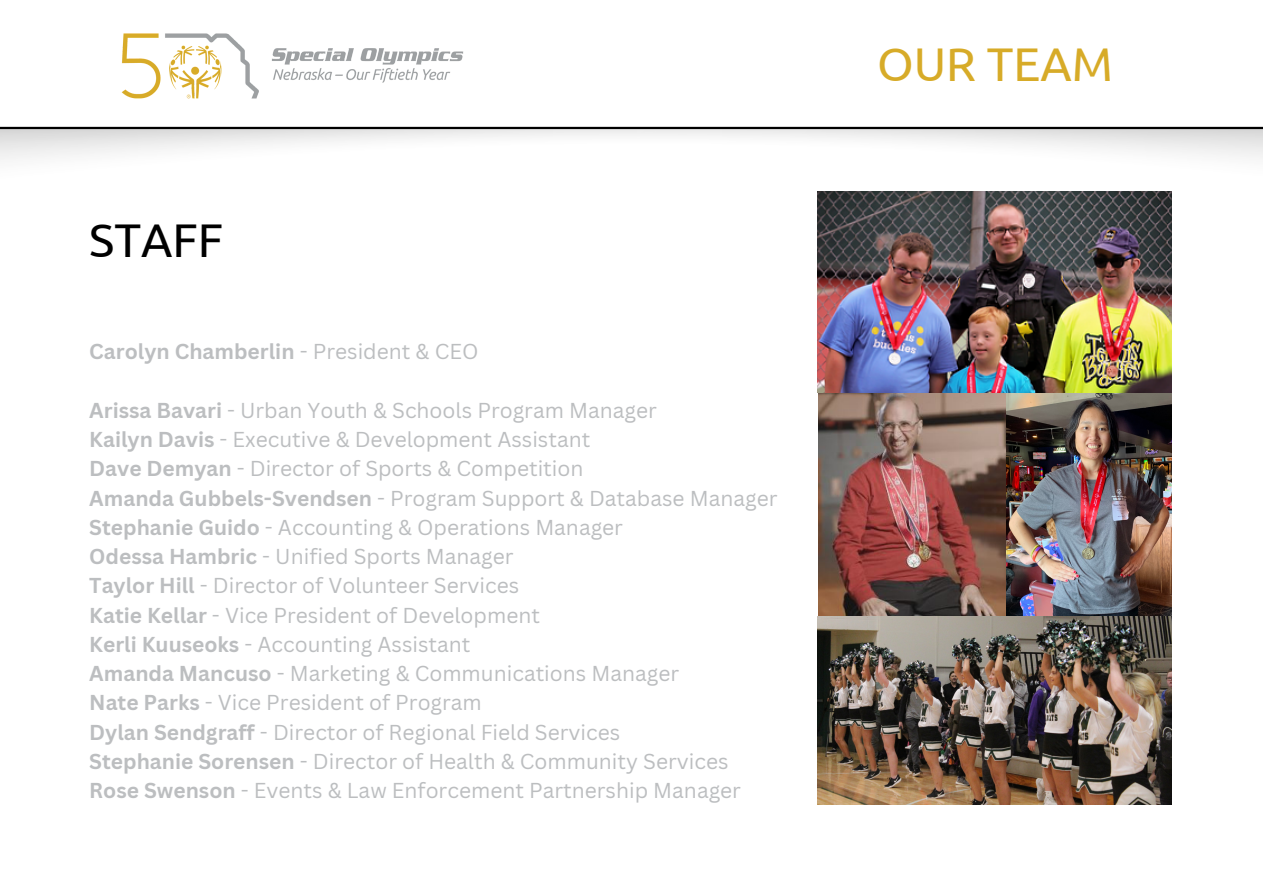
<style>
.page{position:relative;width:1263px;height:894px;background:#fff}
.page>*{position:absolute;margin:0;border:0;box-sizing:border-box;transform-origin:0 0}
.t1{font:47.25px "Ubuntu";color:#d7ab28}
.t2{font:47.25px "Ubuntu";color:#000}
.t3{font:21px "Canva Sans";color:#bcbec0}
.t4{font:700 21px "Canva Sans";color:#bcbec0}
.s1{font-weight:400}
.s2{font-weight:700}
</style>
<div class="page">
<hr style="left:0;top:127px;width:1263px;height:2px;background:#000">
<img style="left:89px;top:33px;width:406px;height:94px">
<img style="left:1005px;top:393px;width:166px;height:223px">
<img style="left:818px;top:392px;width:187px;height:224px">
<img style="left:818px;top:616px;width:353px;height:187px">
<img style="left:818px;top:192px;width:353px;height:200px">
<p class="t2" style="left:89px;top:212px;width:135px">STAFF</p>
<p class="t4" style="left:89px;top:337px;width:391px">Carolyn Chamberlin <span class="s1">- President &amp; CEO</span></p>
<p class="t3" style="left:89px;top:395px;width:569px"><span class="s2">Arissa Bavari</span> - Urban Youth &amp; Schools Program Manager</p>
<p class="t3" style="left:89px;top:424px;width:503px"><span class="s2">Kailyn Davis</span> - Executive &amp; Development Assistant</p>
<p class="t3" style="left:89px;top:454px;width:496px"><span class="s2">Dave Demyan</span> - Director of Sports &amp; Competition</p>
<p class="t3" style="left:89px;top:483px;width:690px"><span class="s2">Amanda Gubbels-Svendsen</span> - Program Support &amp; Database Manager</p>
<p class="t3" style="left:89px;top:512px;width:535px"><span class="s2">Stephanie Guido</span> - Accounting &amp; Operations Manager</p>
<p class="t3" style="left:89px;top:541px;width:426px"><span class="s2">Odessa Hambric</span> - Unified Sports Manager</p>
<p class="t3" style="left:89px;top:570px;width:431px"><span class="s2">Taylor Hill</span> - Director of Volunteer Services</p>
<p class="t3" style="left:89px;top:600px;width:452px"><span class="s2">Katie Kellar</span> - Vice President of Development</p>
<p class="t3" style="left:89px;top:629px;width:383px"><span class="s2">Kerli Kuuseoks</span> - Accounting Assistant</p>
<p class="t3" style="left:89px;top:658px;width:591px"><span class="s2">Amanda Mancuso</span> - Marketing &amp; Communications Manager</p>
<p class="t3" style="left:89px;top:687px;width:394px"><span class="s2">Nate Parks</span> - Vice President of Program</p>
<p class="t3" style="left:89px;top:717px;width:533px"><span class="s2">Dylan Sendgraff</span> - Director of Regional Field Services</p>
<p class="t3" style="left:89px;top:746px;width:641px"><span class="s2">Stephanie Sorensen</span> - Director of Health &amp; Community Services</p>
<p class="t3" style="left:89px;top:775px;width:653px"><span class="s2">Rose Swenson</span> - Events &amp; Law Enforcement Partnership Manager</p>
<p class="t1" style="left:877px;top:37px;width:237px">OUR TEAM</p>
</div>
